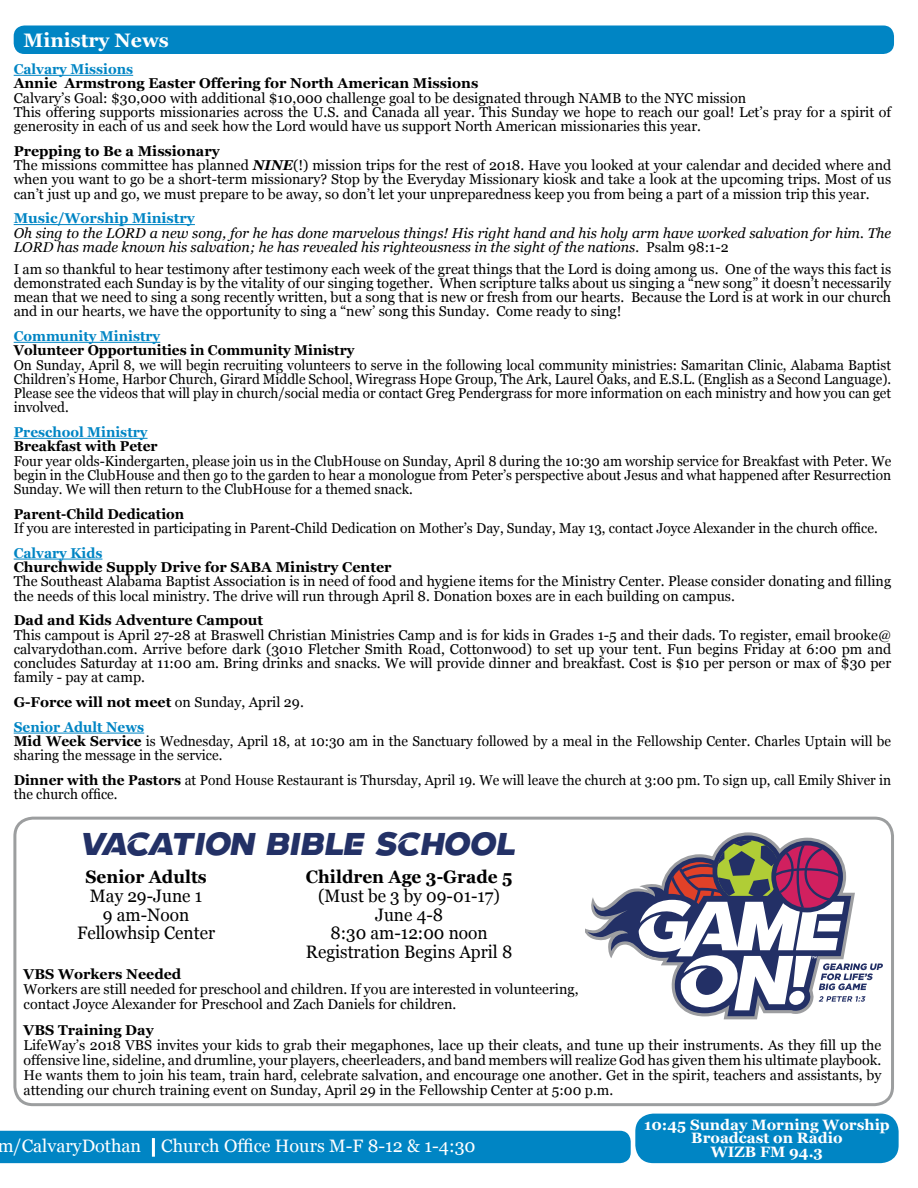
<style>
.page{position:relative;width:918px;height:1188px;background:#fff}
.page>*{position:absolute;margin:0;border:0;box-sizing:border-box;transform-origin:0 0}
.t1{font:italic 31.5px "Game On";color:#233166;scale:.96 1}
.t2{font:700 19.5px "Georgia";color:#fff}
.t3{font:18px/18.8px "Georgia";color:#000;text-align:center;scale:.96 1}
.t4{font:18px "Georgia";color:#fff}
.t5{font:700 18px "Georgia";color:#000;scale:.96 1}
.t6{font:700 15px/13.5px "Georgia";color:#fff;text-align:center}
.t7{font:14.25px/14.2px "Georgia";color:#000}
.t8{font:14.25px/14.2px "Georgia";color:#000;text-align:justify;scale:.96 1}
.t9{font:700 14.25px/24.8px "Georgia";color:#000}
.t10{font:italic 14.25px/14.2px "Georgia";color:#000}
.t11{font:700 14.25px "Georgia";color:#000;scale:.96 1}
.t12{font:700 14.25px "Georgia";color:#0085c4;scale:.96 1}
.t13{font:700 14.25px "Georgia";color:#0085c4}
.s1{font-weight:700}
.s2{font-weight:700;font-style:italic}
.s3{font-style:normal}
.s4{font-weight:400}
.s5{color:#0085c4}
</style>
<div class="page">
<div style="left:13px;top:817px;width:881px;height:289px;border:3px solid #9c9e9f;border-radius:18px"></div>
<hr style="left:14px;top:75px;width:119px;height:1px;background:#0085c4">
<hr style="left:14px;top:224px;width:181px;height:1px;background:#0085c4">
<hr style="left:14px;top:342px;width:146px;height:1px;background:#0085c4">
<hr style="left:14px;top:438px;width:134px;height:1px;background:#0085c4">
<hr style="left:14px;top:559px;width:88px;height:1px;background:#0085c4">
<hr style="left:14px;top:733px;width:130px;height:1px;background:#0085c4">
<div style="left:14px;top:26px;width:880px;height:28px;background:#0085c4;border-radius:11px"></div>
<div style="left:0;top:1131px;width:631px;height:32px;background:#0085c4"></div>
<div style="left:152px;top:1138px;width:3px;height:19px;border:2px solid #fff"></div>
<div style="left:635px;top:1114px;width:264px;height:49px;background:#0085c4;border-radius:18px"></div>
<svg style="left:700px;top:832px;width:64px;height:188px"></svg>
<svg style="left:585px;top:836px;width:298px;height:180px"></svg>
<h2 class="t2" style="left:24px;top:28px;width:147px">Ministry News</h2>
<p class="t12" style="left:14px;top:60px;width:126px">Calvary Missions</p>
<p class="t9" style="left:14px;top:71px;width:466px">Annie Armstrong Easter Offering for North American Missions</p>
<p class="t7" style="left:14px;top:91px;width:879px">Calvary’s Goal: $30,000 with additional $10,000 challenge goal to be designated through NAMB to the NYC mission<br>This offering supports missionaries across the U.S. and Canada all year. This Sunday we hope to reach our goal! Let’s pray for a spirit of generosity in each of us and seek how the Lord would have us support North American missionaries this year.</p>
<p class="t7" style="left:14px;top:144px;width:879px"><span class="s1">Prepping to Be a Missionary<br></span>The missions committee has planned <span class="s2">NINE</span>(!) mission trips for the rest of 2018. Have you looked at your calendar and decided where and when you want to go be a short-term missionary? Stop by the Everyday Missionary kiosk and take a look at the upcoming trips. Most of us can’t just up and go, we must prepare to be away, so don’t let your unpreparedness keep you from being a part of a mission trip this year.</p>
<p class="t13" style="left:14px;top:209px;width:183px">Music/Worship Ministry</p>
<p class="t10" style="left:14px;top:226px;width:879px">Oh sing to the LORD a new song, for he has done marvelous things! His right hand and his holy arm have worked salvation for him. The<br>LORD has made known his salvation; he has revealed his righteousness in the sight of the nations. <span class="s3">Psalm 98:1-2</span></p>
<p class="t7" style="left:14px;top:262px;width:879px;text-align:justify">I am so thankful to hear testimony after testimony each week of the great things that the Lord is doing among us. One of the ways this fact is demonstrated each Sunday is by the vitality of our singing together. When scripture talks about us singing a “new song” it doesn’t necessarily mean that we need to sing a song recently written, but a song that is new or fresh from our hearts. Because the Lord is at work in our church and in our hearts, we have the opportunity to sing a “new’ song this Sunday. Come ready to sing!</p>
<p class="t12" style="left:14px;top:327px;width:155px">Community Ministry</p>
<p class="t11" style="left:14px;top:341px;width:357px">Volunteer Opportunities in Community Ministry</p>
<p class="t8" style="left:14px;top:358px;width:916px">On Sunday, April 8, we will begin recruiting volunteers to serve in the following local community ministries: Samaritan Clinic, Alabama Baptist Children’s Home, Harbor Church, Girard Middle School, Wiregrass Hope Group, The Ark, Laurel Oaks, and E.S.L. (English as a Second Language).<br>Please see the videos that will play in church/social media or contact Greg Pendergrass for more information on each ministry and how you can get involved.</p>
<p class="t12" style="left:14px;top:423px;width:141px">Preschool Ministry</p>
<p class="t11" style="left:14px;top:437px;width:151px">Breakfast with Peter</p>
<p class="t8" style="left:14px;top:454px;width:916px">Four year olds-Kindergarten, please join us in the ClubHouse on Sunday, April 8 during the 10:30 am worship service for Breakfast with Peter. We begin in the ClubHouse and then go to the garden to hear a monologue from Peter’s perspective about Jesus and what happened after Resurrection Sunday. We will then return to the ClubHouse for a themed snack.</p>
<p class="t11" style="left:14px;top:505px;width:179px">Parent-Child Dedication</p>
<p class="t8" style="left:14px;top:521px;width:902px">If you are interested in participating in Parent-Child Dedication on Mother’s Day, Sunday, May 13, contact Joyce Alexander in the church office.</p>
<p class="t12" style="left:14px;top:544px;width:94px">Calvary Kids</p>
<p class="t9" style="left:14px;top:555px;width:379px">Churchwide Supply Drive for SABA Ministry Center</p>
<p class="t7" style="left:14px;top:575px;width:879px">The Southeast Alabama Baptist Association is in need of food and hygiene items for the Ministry Center. Please consider donating and filling the needs of this local ministry. The drive will run through April 8. Donation boxes are in each building on campus.</p>
<p class="t9" style="left:14px;top:608px;width:251px">Dad and Kids Adventure Campout</p>
<p class="t7" style="left:14px;top:628px;width:879px;text-align:justify">This campout is April 27-28 at Braswell Christian Ministries Camp and is for kids in Grades 1-5 and their dads. To register, email brooke@ calvarydothan.com. Arrive before dark (3010 Fletcher Smith Road, Cottonwood) to set up your tent. Fun begins Friday at 6:00 pm and concludes Saturday at 11:00 am. Bring drinks and snacks. We will provide dinner and breakfast. Cost is $10 per person or max of $30 per family - pay at camp.</p>
<p class="t9" style="left:14px;top:690px;width:292px">G-Force will not meet <span class="s4">on Sunday, April 29.<br></span><span class="s5">Senior Adult News</span></p>
<p class="t8" style="left:14px;top:734px;width:916px"><span class="s1">Mid Week Service</span> is Wednesday, April 18, at 10:30 am in the Sanctuary followed by a meal in the Fellowship Center. Charles Uptain will be sharing the message in the service.</p>
<p class="t8" style="left:14px;top:773px;width:916px"><span class="s1">Dinner with the Pastors</span> at Pond House Restaurant is Thursday, April 19. We will leave the church at 3:00 pm. To sign up, call Emily Shiver in the church office.</p>
<h1 class="t1" style="left:83px;top:827px;width:452px">VACATION BIBLE SCHOOL</h1>
<p class="t5" style="left:85px;top:865px;width:128px">Senior Adults</p>
<p class="t3" style="left:77px;top:887px;width:145px">May 29-June 1<br>9 am-Noon<br>Fellowhsip Center</p>
<p class="t5" style="left:306px;top:865px;width:217px">Children Age 3-Grade 5</p>
<p class="t3" style="left:306px;top:887px;width:216px">(Must be 3 by 09-01-17)<br>June 4-8<br>8:30 am-12:00 noon<br>Registration Begins April 8</p>
<p class="t9" style="left:24px;top:962px;width:159px">VBS Workers Needed</p>
<p class="t7" style="left:24px;top:982px;width:557px;line-height:15px">Workers are still needed for preschool and children. If you are interested in volunteering, contact Joyce Alexander for Preschool and Zach Daniels for children.</p>
<p class="t9" style="left:24px;top:1017px;width:132px">VBS Training Day</p>
<p class="t7" style="left:24px;top:1037px;width:859px;line-height:15px;text-align:justify">LifeWay’s 2018 VBS invites your kids to grab their megaphones, lace up their cleats, and tune up their instruments. As they fill up the offensive line, sideline, and drumline, your players, cheerleaders, and band members will realize God has given them his ultimate playbook.<br>He wants them to join his team, train hard, celebrate salvation, and encourage one another. Get in the spirit, teachers and assistants, by attending our church training event on Sunday, April 29 in the Fellowship Center at 5:00 p.m.</p>
<p class="t4" style="left:-3px;top:1135px;width:480px">m/CalvaryDothan <span class="s1">|</span> Church Office Hours M-F 8-12 &amp; 1-4:30</p>
<p class="t6" style="left:644px;top:1118px;width:247px">10:45 Sunday Morning Worship<br>Broadcast on Radio<br>WIZB FM 94.3</p>
</div>
